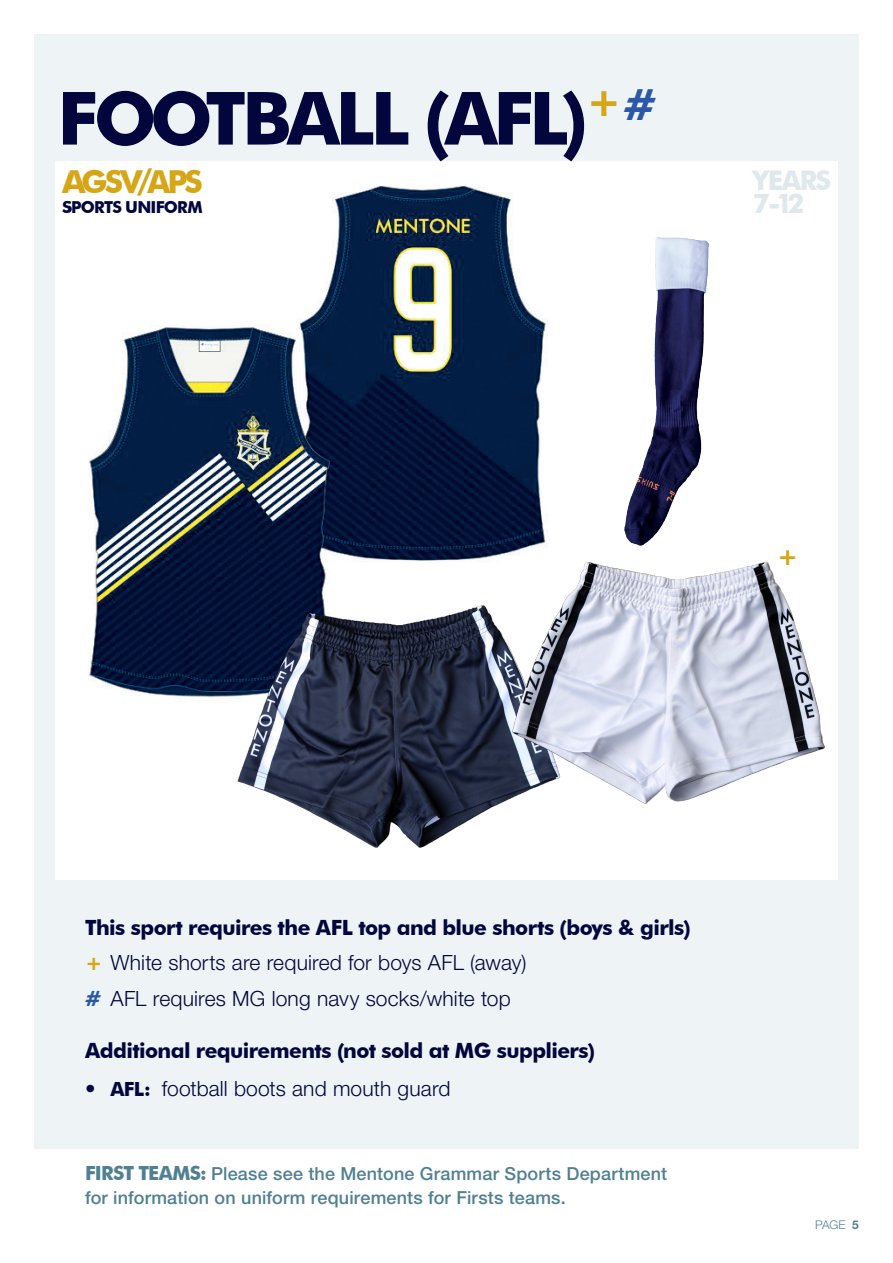
<style>
.page{position:relative;width:893px;height:1263px;background:#fff}
.page>*{position:absolute;margin:0;border:0;box-sizing:border-box;transform-origin:0 0}
.SPORT_HEAD_LARGE{font:700 73.5px "Futura BT";letter-spacing:-.06em;color:#02063d}
.Header-1{font:700 31.65px "Futura BT";letter-spacing:-.1em;color:#d5a616}
.Header-1-2{font:700 27px/22.5px "Futura BT";letter-spacing:-.055em;color:#dfe8ed}
.SPORT_HEAD_LARGE-2{font:700 25.35px "Futura BT";color:#d5a616}
.Body_Last{font:300 21px "Helvetica Neue LT Pro";letter-spacing:.005em;color:#02063d}
.Body_Bold{font:700 21px "Futura BT";letter-spacing:-.03em;color:#02063d}
.Firsts{font:500 18px/24px "Helvetica Neue LT Pro";letter-spacing:.01em;color:#518093}
.Header-1-3{font:700 16.5px "Futura BT";letter-spacing:-.045em;color:#02063d}
.Header-1-4{font:300 12px "Helvetica Neue LT Pro";color:#518093}
.s1{font-size:33px}
.s2{font-family:"Futura BT";font-weight:700;color:#d5a616}
.s3{font-family:"Futura BT";font-weight:700;color:#2a58a7}
.s4{font-weight:500}
.s5{font-family:"Futura BT";font-weight:700;font-size:19.5px}
.s6{font-weight:700}
</style>
<div class="page">
<div style="left:34px;top:34px;width:825px;height:1114px;background:#eef4f6"></div>
<div style="left:55px;top:162px;width:783px;height:718px;background:#fff"></div>
<img style="left:89px;top:186px;width:459px;height:511px">
<img style="left:627px;top:237px;width:82px;height:275px">
<img style="left:204px;top:541px;width:257px;height:307px">
<img style="left:461px;top:512px;width:364px;height:313px">
<p class="SPORT_HEAD_LARGE" style="left:57px;top:74px;width:601px">FOOTBALL (AFL)<sup>+</sup><sup>#</sup></p>
<p class="Header-1" style="left:62px;top:163px;width:142px">AGSV<span class="s1">/</span>APS</p>
<p class="Header-1-3" style="left:62px;top:197px;width:142px">SPORTS UNIFORM</p>
<p class="Header-1-2" style="left:753px;top:169px;width:80px">YEARS<br>7-12</p>
<p class="SPORT_HEAD_LARGE-2" style="left:777px;top:540px;width:23px">+</p>
<p class="Body_Bold" style="left:85px;top:914px;width:607px">This sport requires the AFL top and blue shorts (boys &amp; girls)</p>
<p class="Body_Last" style="left:85px;top:950px;width:443px"><span class="s2">+</span> White shorts are required for boys AFL (away)</p>
<p class="Body_Last" style="left:85px;top:985px;width:427px"><span class="s3">#</span> AFL requires MG long navy socks/white top</p>
<p class="Body_Bold" style="left:85px;top:1038px;width:511px">Additional requirements (not sold at MG suppliers)</p>
<p class="Body_Last" style="left:85px;top:1075px;width:367px"><span class="s4">•</span> <span class="s5">AFL:</span> football boots and mouth guard</p>
<p class="Firsts" style="left:85px;top:1161px;width:584px"><span class="s5">FIRST TEAMS:</span> Please see the Mentone Grammar Sports Department for information on uniform requirements for Firsts teams.</p>
<p class="Header-1-4" style="left:815px;top:1217px;width:45px">PAGE <span class="s6">5</span></p>
</div>
